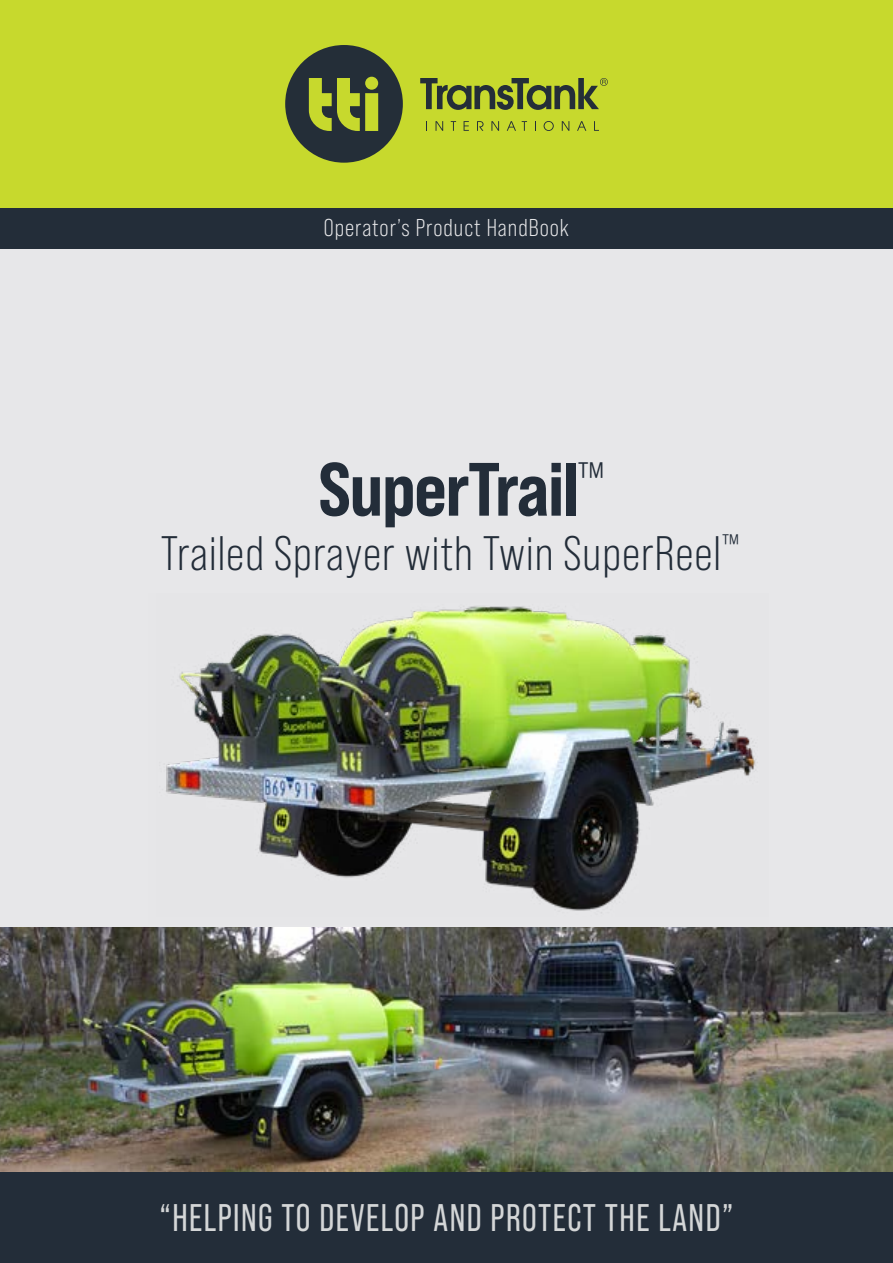
<style>
.page{position:relative;width:893px;height:1263px;background:#fff}
.page>*{position:absolute;margin:0;border:0;box-sizing:border-box;transform-origin:0 0}
.t1{font:75.3px "Bebas Neue Pro Sm E Eb";letter-spacing:-.02em;color:#232d39}
.t2{font:48.3px "Bebas Neue Pro";letter-spacing:.02em;color:#232d39}
.t3{font:38.4px "Bebas Neue Pro";letter-spacing:.04em;color:#d4d6d7;scale:.95 1}
.t4{font:24.3px "Bebas Neue Pro";letter-spacing:.04em;color:#e7e7e9}
</style>
<div class="page">
<div style="left:0;top:208px;width:893px;height:966px;background:#e7e7e9"></div>
<img style="left:0;top:927px;width:893px;height:245px">
<div style="left:0;top:1172px;width:893px;height:91px;background:#232d39"></div>
<div style="left:0;top:0;width:893px;height:208px;background:#c7d92d"></div>
<svg style="left:436px;top:121px;width:7px;height:10px"></svg>
<svg style="left:451px;top:121px;width:5px;height:10px"></svg>
<svg style="left:464px;top:121px;width:5px;height:10px"></svg>
<svg style="left:477px;top:121px;width:7px;height:10px"></svg>
<svg style="left:491px;top:121px;width:8px;height:10px"></svg>
<svg style="left:507px;top:121px;width:9px;height:10px"></svg>
<svg style="left:522px;top:121px;width:5px;height:10px"></svg>
<svg style="left:544px;top:121px;width:10px;height:10px"></svg>
<svg style="left:562px;top:121px;width:7px;height:10px"></svg>
<svg style="left:577px;top:121px;width:9px;height:10px"></svg>
<svg style="left:594px;top:121px;width:5px;height:10px"></svg>
<svg style="left:420px;top:78px;width:188px;height:32px"></svg>
<svg style="left:285px;top:45px;width:118px;height:118px"></svg>
<div style="left:0;top:208px;width:893px;height:41px;background:#232d39"></div>
<img style="left:166px;top:606px;width:592px;height:307px">
<p class="t4" style="left:324px;top:214px;width:247px">Operator’s Product HandBook</p>
<h1 class="t1" style="left:318px;top:444px;width:288px">SuperTrail<sup>™</sup></h1>
<p class="t2" style="left:161px;top:527px;width:580px">Trailed Sprayer with Twin SuperReel<sup>™</sup></p>
<p class="t3" style="left:160px;top:1196px;width:605px">“HELPING TO DEVELOP AND PROTECT THE LAND”</p>
</div>
